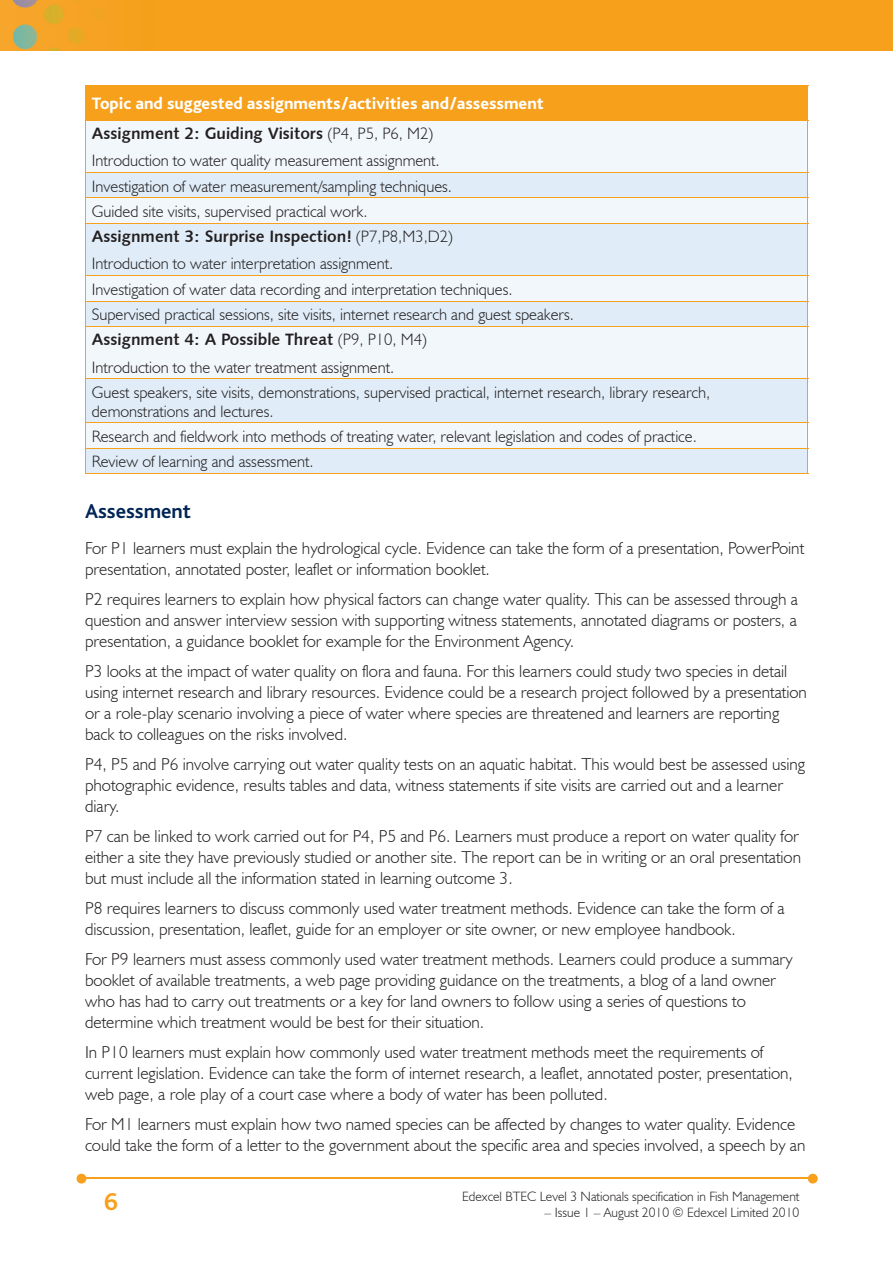
<style>
.page{position:relative;width:893px;height:1263px;background:#fff}
.page>*{position:absolute;margin:0;border:0;box-sizing:border-box;transform-origin:0 0}
.t1{font:700 25.5px "Bliss";color:#f6a01b}
.t2{font:700 21px "Bliss";color:#002556}
.t3{font:300 17.25px/21px "Humanist 521 BT";color:#231f20}
.t4{font:800 17.25px "Bliss";color:#fff}
.t5{font:300 16.5px/25.3px "Humanist 521 BT";color:#231f20}
.t6{font:16.5px "Humanist 531 BT Bold A";color:#231f20}
.t7{font:300 13.5px "Humanist 521 BT";color:#231f20}
.s1{font-family:"Humanist 521 BT";font-weight:300}
</style>
<div class="page">
<img style="left:0;top:0;width:893px;height:51px">
<hr style="left:82px;top:1178px;width:728px;height:1px;background:#f6a01b">
<svg style="left:808px;top:1174px;width:10px;height:9px"></svg>
<svg style="left:77px;top:1174px;width:9px;height:9px"></svg>
<div style="left:85px;top:85px;width:723px;height:35px;background:#f6a01b"></div>
<div style="left:86px;top:121px;width:721px;height:51px;background:#f2f7fb"></div>
<svg style="left:86px;top:173px;width:721px;height:300px;fill:#e0edf8"></svg>
<hr style="left:85px;top:120px;width:723px;height:1px;background:#f6a01b">
<hr style="left:85px;top:120px;width:1px;height:52px;background:#f6a01b">
<hr style="left:807px;top:120px;width:1px;height:52px;background:#f6a01b">
<hr style="left:85px;top:172px;width:723px;height:1px;background:#f6a01b">
<svg style="left:85px;top:173px;width:1px;height:50px"></svg>
<svg style="left:807px;top:173px;width:1px;height:50px"></svg>
<hr style="left:85px;top:198px;width:723px;height:1px;background:#f6a01b">
<hr style="left:85px;top:224px;width:1px;height:51px;background:#f6a01b">
<hr style="left:807px;top:224px;width:1px;height:51px;background:#f6a01b">
<hr style="left:85px;top:223px;width:723px;height:1px;background:#f6a01b">
<hr style="left:85px;top:275px;width:723px;height:1px;background:#f6a01b">
<svg style="left:85px;top:276px;width:1px;height:50px"></svg>
<svg style="left:807px;top:276px;width:1px;height:50px"></svg>
<hr style="left:85px;top:301px;width:723px;height:1px;background:#f6a01b">
<hr style="left:85px;top:327px;width:1px;height:51px;background:#f6a01b">
<hr style="left:807px;top:327px;width:1px;height:51px;background:#f6a01b">
<hr style="left:85px;top:326px;width:723px;height:1px;background:#f6a01b">
<hr style="left:85px;top:379px;width:1px;height:44px;background:#f6a01b">
<hr style="left:807px;top:379px;width:1px;height:44px;background:#f6a01b">
<hr style="left:85px;top:378px;width:723px;height:1px;background:#f6a01b">
<hr style="left:85px;top:423px;width:723px;height:1px;background:#f6a01b">
<hr style="left:85px;top:473px;width:723px;height:1px;background:#f6a01b">
<svg style="left:85px;top:424px;width:1px;height:49px"></svg>
<svg style="left:807px;top:424px;width:1px;height:49px"></svg>
<hr style="left:85px;top:448px;width:723px;height:1px;background:#f6a01b">
<p class="t4" style="left:92px;top:95px;width:453px">Topic and suggested assignments/activities and/assessment</p>
<p class="t6" style="left:92px;top:123px;width:343px">Assignment 2: Guiding Visitors <span class="s1">(P4, P5, P6, M2)</span></p>
<p class="t5" style="left:92px;top:148px;width:362px">Introduction to water quality measurement assignment.<br>Investigation of water measurement/sampling techniques.<br>Guided site visits, supervised practical work.</p>
<p class="t6" style="left:92px;top:226px;width:363px">Assignment 3: Surprise Inspection! <span class="s1">(P7,P8,M3,D2)</span></p>
<p class="t5" style="left:92px;top:251px;width:484px">Introduction to water interpretation assignment.<br>Investigation of water data recording and interpretation techniques.<br>Supervised practical sessions, site visits, internet research and guest speakers.</p>
<p class="t6" style="left:92px;top:329px;width:336px">Assignment 4: A Possible Threat <span class="s1">(P9, P10, M4)</span></p>
<p class="t5" style="left:92px;top:354px;width:620px">Introduction to the water treatment assignment.<br>Guest speakers, site visits, demonstrations, supervised practical, internet research, library research,</p>
<p class="t5" style="left:92px;top:398px;width:607px">demonstrations and lectures.<br>Research and fieldwork into methods of treating water, relevant legislation and codes of practice.<br>Review of learning and assessment.</p>
<p class="t2" style="left:85px;top:500px;width:108px">Assessment</p>
<p class="t3" style="left:85px;top:537px;width:721px">For P1 learners must explain the hydrological cycle. Evidence can take the form of a presentation, PowerPoint presentation, annotated poster, leaflet or information booklet.</p>
<p class="t3" style="left:85px;top:588px;width:714px;text-align:justify">P2 requires learners to explain how physical factors can change water quality. This can be assessed through a question and answer interview session with supporting witness statements, annotated diagrams or posters, a presentation, a guidance booklet for example for the Environment Agency.</p>
<p class="t3" style="left:85px;top:660px;width:723px">P3 looks at the impact of water quality on flora and fauna. For this learners could study two species in detail using internet research and library resources. Evidence could be a research project followed by a presentation or a role-play scenario involving a piece of water where species are threatened and learners are reporting back to colleagues on the risks involved.</p>
<p class="t3" style="left:85px;top:753px;width:722px">P4, P5 and P6 involve carrying out water quality tests on an aquatic habitat. This would best be assessed using photographic evidence, results tables and data, witness statements if site visits are carried out and a learner diary.</p>
<p class="t3" style="left:85px;top:825px;width:718px">P7 can be linked to work carried out for P4, P5 and P6. Learners must produce a report on water quality for either a site they have previously studied or another site. The report can be in writing or an oral presentation but must include all the information stated in learning outcome 3.</p>
<p class="t3" style="left:85px;top:897px;width:701px">P8 requires learners to discuss commonly used water treatment methods. Evidence can take the form of a discussion, presentation, leaflet, guide for an employer or site owner, or new employee handbook.</p>
<p class="t3" style="left:85px;top:948px;width:709px">For P9 learners must assess commonly used water treatment methods. Learners could produce a summary booklet of available treatments, a web page providing guidance on the treatments, a blog of a land owner who has had to carry out treatments or a key for land owners to follow using a series of questions to determine which treatment would be best for their situation.</p>
<p class="t3" style="left:85px;top:1041px;width:709px">In P10 learners must explain how commonly used water treatment methods meet the requirements of current legislation. Evidence can take the form of internet research, a leaflet, annotated poster, presentation, web page, a role play of a court case where a body of water has been polluted.</p>
<p class="t3" style="left:85px;top:1113px;width:722px">For M1 learners must explain how two named species can be affected by changes to water quality. Evidence could take the form of a letter to the government about the specific area and species involved, a speech by an</p>
<h1 class="t1" style="left:104px;top:1189px;width:15px">6</h1>
<p class="t7" style="left:462px;top:1188px;width:339px">Edexcel BTEC Level 3 Nationals specification in Fish Management</p>
<p class="t7" style="left:545px;top:1204px;width:256px">– Issue 1 – August 2010 © Edexcel Limited 2010</p>
</div>
